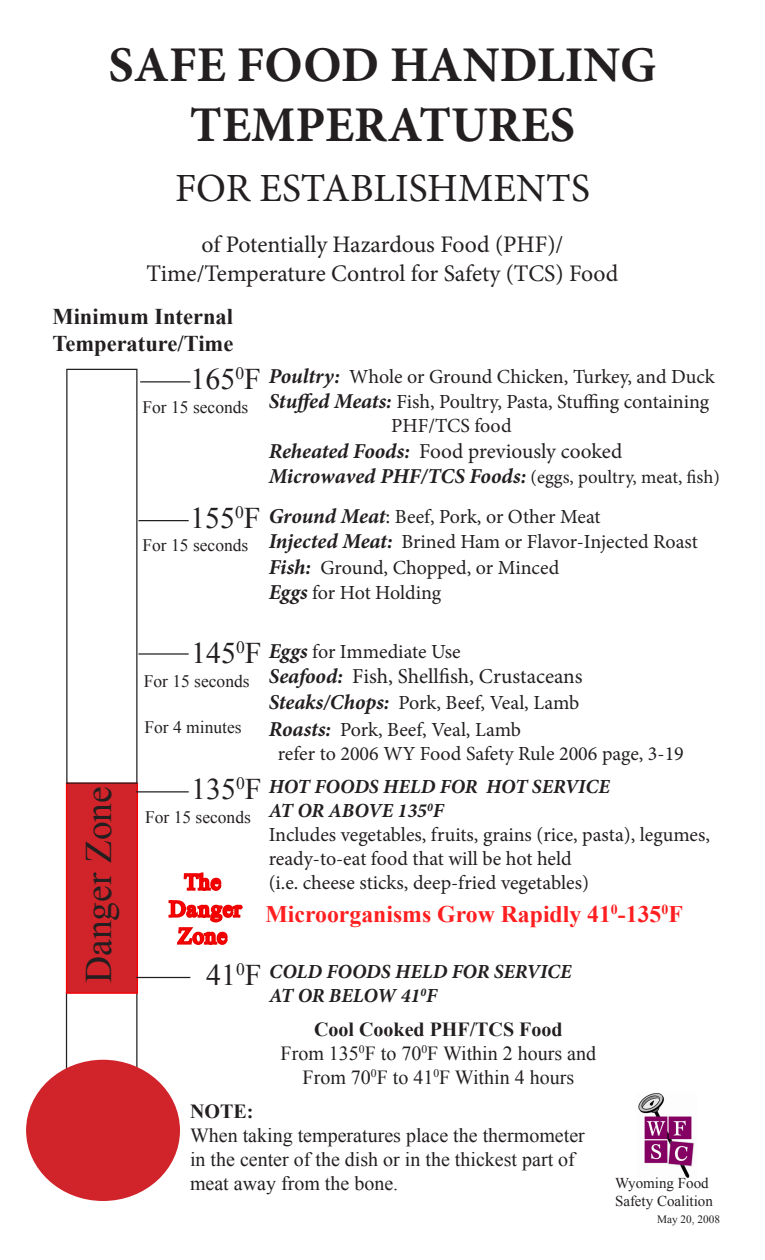
<style>
.page{position:relative;width:765px;height:1260px;background:#fff}
.page>*{position:absolute;margin:0;border:0;box-sizing:border-box;transform-origin:0 0}
.t1{font:700 50px/60px "Minion Pro";color:#231f20;text-align:center}
.t2{font:40px "Minion Pro";color:#231f20}
.t3{font:37.5px "Times New Roman";color:#231f20}
.t4{font:30px "Times New Roman";color:#231f20}
.t5{font:23.75px/28.5px "Minion Pro";letter-spacing:-.005em;color:#231f20;text-align:center}
.t6{font:700 23.75px "Times New Roman";color:#ff1f20}
.t7{font:700 22.5px/27px "Times New Roman";color:#231f20}
.t8{font:22.5px/27px "Times New Roman";letter-spacing:.04em;color:#f00;text-align:center}
.t9{font:21.25px "Minion Pro";letter-spacing:-.005em;color:#231f20}
.t10{font:20px/24px "Minion Pro";color:#231f20}
.t11{font:20px/24px "Times New Roman";color:#231f20}
.t12{font:italic 700 20px/24px "Minion Pro";color:#231f20}
.t13{font:700 20px "Times New Roman";color:#231f20}
.t14{font:18.75px "Minion Pro";color:#231f20}
.t15{font:17.5px "Times New Roman";color:#231f20}
.t16{font:15px/18px "Times New Roman";color:#231f20}
.t17{font:11.25px "Times New Roman";color:#231f20}
.s1{font-weight:700;font-style:italic;font-size:21.25px}
.s2{font-weight:700;font-style:italic}
.s3{font-size:21.25px}
.s4{font-weight:700}
</style>
<div class="page">
<div style="left:66px;top:992px;width:72px;height:89px;border:1px solid #231f20"></div>
<div style="left:66px;top:783px;width:72px;height:211px;background:#d1232a;border:1px solid #f80000"></div>
<div style="left:66px;top:369px;width:71px;height:415px;border:1px solid #231f20"></div>
<div style="left:26px;top:1060px;width:154px;height:141px;background:#d1232a;border-radius:50%"></div>
<hr style="left:140px;top:381px;width:50px;height:1px;background:#231f20">
<hr style="left:138px;top:520px;width:51px;height:1px;background:#231f20">
<hr style="left:138px;top:653px;width:51px;height:2px;background:#231f20">
<hr style="left:136px;top:791px;width:53px;height:1px;background:#231f20">
<hr style="left:136px;top:977px;width:54px;height:1px;background:#231f20">
<svg style="left:168px;top:872px;width:75px;height:73px"></svg>
<img style="left:638px;top:1093px;width:57px;height:85px">
<h1 class="t1" style="left:109px;top:35px;width:549px">SAFE FOOD HANDLING<br>TEMPERATURES</h1>
<h2 class="t2" style="left:175px;top:162px;width:416px">FOR ESTABLISHMENTS</h2>
<p class="t5" style="left:147px;top:231px;width:473px">of Potentially Hazardous Food (PHF)/<br>Time/Temperature Control for Safety (TCS) Food</p>
<p class="t7" style="left:52px;top:302px;width:182px">Minimum Internal<br>Temperature/Time</p>
<h3 class="t4" style="left:190px;top:359px;width:72px">165<sup>0</sup>F</h3>
<p class="t15" style="left:142px;top:396px;width:107px">For 15 seconds</p>
<h3 class="t4" style="left:190px;top:498px;width:72px">155<sup>0</sup>F</h3>
<p class="t15" style="left:142px;top:533px;width:107px">For 15 seconds</p>
<p class="t10" style="left:269px;top:365px;width:448px"><span class="s1">Poultry:</span> Whole or Ground Chicken, Turkey, and Duck</p>
<p class="t10" style="left:269px;top:390px;width:442px"><span class="s1">Stuffed Meats:</span> Fish, Poultry, Pasta, Stuffing containing</p>
<p class="t10" style="left:391px;top:414px;width:122px">PHF/TCS food</p>
<p class="t9" style="left:269px;top:437px;width:355px"><span class="s2">Reheated Foods:</span> Food previously cooked</p>
<p class="t14" style="left:269px;top:465px;width:453px"><span class="s1">Microwaved PHF/TCS Foods:</span> (eggs, poultry, meat, fish)</p>
<p class="t10" style="left:269px;top:504px;width:431px;line-height:25.5px"><span class="s1">Ground Meat</span><span class="s3">:</span> Beef, Pork, or Other Meat<br><span class="s1">Injected Meat:</span> Brined Ham or Flavor-Injected Roast <span class="s1">Fish:</span> Ground, Chopped, or Minced<br><span class="s1">Eggs</span> for Hot Holding</p>
<h3 class="t4" style="left:191px;top:633px;width:72px">145<sup>0</sup>F</h3>
<p class="t15" style="left:144px;top:670px;width:107px">For 15 seconds</p>
<p class="t15" style="left:145px;top:716px;width:99px">For 4 minutes</p>
<p class="t10" style="left:269px;top:640px;width:194px"><span class="s1">Eggs</span> for Immediate Use</p>
<p class="t9" style="left:269px;top:662px;width:315px"><span class="s2">Seafood:</span> Fish, Shellfish, Crustaceans</p>
<p class="t10" style="left:269px;top:691px;width:312px"><span class="s1">Steaks/Chops:</span> Pork, Beef, Veal, Lamb</p>
<p class="t10" style="left:278px;top:718px;width:408px;text-indent:-9px"><span class="s1">Roasts:</span> Pork, Beef, Veal, Lamb<br>refer to 2006 WY Food Safety Rule 2006 page, 3-19</p>
<h3 class="t3" style="left:73px;top:983px;width:198px;rotate:-90deg">Danger Zone</h3>
<h3 class="t4" style="left:191px;top:769px;width:72px">135<sup>0</sup>F</h3>
<p class="t10" style="left:269px;top:775px;width:443px"><span class="s2">HOT FOODS HELD FOR HOT SERVICE<br>AT OR ABOVE 135</span><sup>0</sup><span class="s2">F<br></span>Includes vegetables, fruits, grains (rice, pasta), legumes, ready-to-eat food that will be hot held<br>(i.e. cheese sticks, deep-fried vegetables)</p>
<p class="t15" style="left:145px;top:806px;width:107px">For 15 seconds</p>
<p class="t8" style="left:169px;top:868px;width:73px">The<br>Da nger<br>Zone</p>
<p class="t6" style="left:266px;top:898px;width:419px">Microorganisms Grow Rapidly 41<sup>0</sup>-135<sup>0</sup>F</p>
<h3 class="t4" style="left:206px;top:955px;width:57px">41<sup>0</sup>F</h3>
<p class="t12" style="left:269px;top:960px;width:304px">COLD FOODS HELD FOR SERVICE<br>AT OR BELOW 41<sup>0</sup>F</p>
<p class="t11" style="left:281px;top:1017px;width:317px;text-align:center"><span class="s4">Cool Cooked PHF/TCS Food<br></span>From 135<sup>0</sup>F to 70<sup>0</sup>F Within 2 hours and<br>From 70<sup>0</sup>F to 41<sup>0</sup>F Within 4 hours</p>
<p class="t13" style="left:190px;top:1097px;width:65px">NOTE:</p>
<p class="t11" style="left:190px;top:1123px;width:396px">When taking temperatures place the thermometer in the center of the dish or in the thickest part of meat away from the bone.</p>
<p class="t16" style="left:615px;top:1174px;width:99px">Wyoming Food<br>Safety Coalition</p>
<p class="t17" style="left:657px;top:1211px;width:64px">May 20, 2008</p>
</div>
